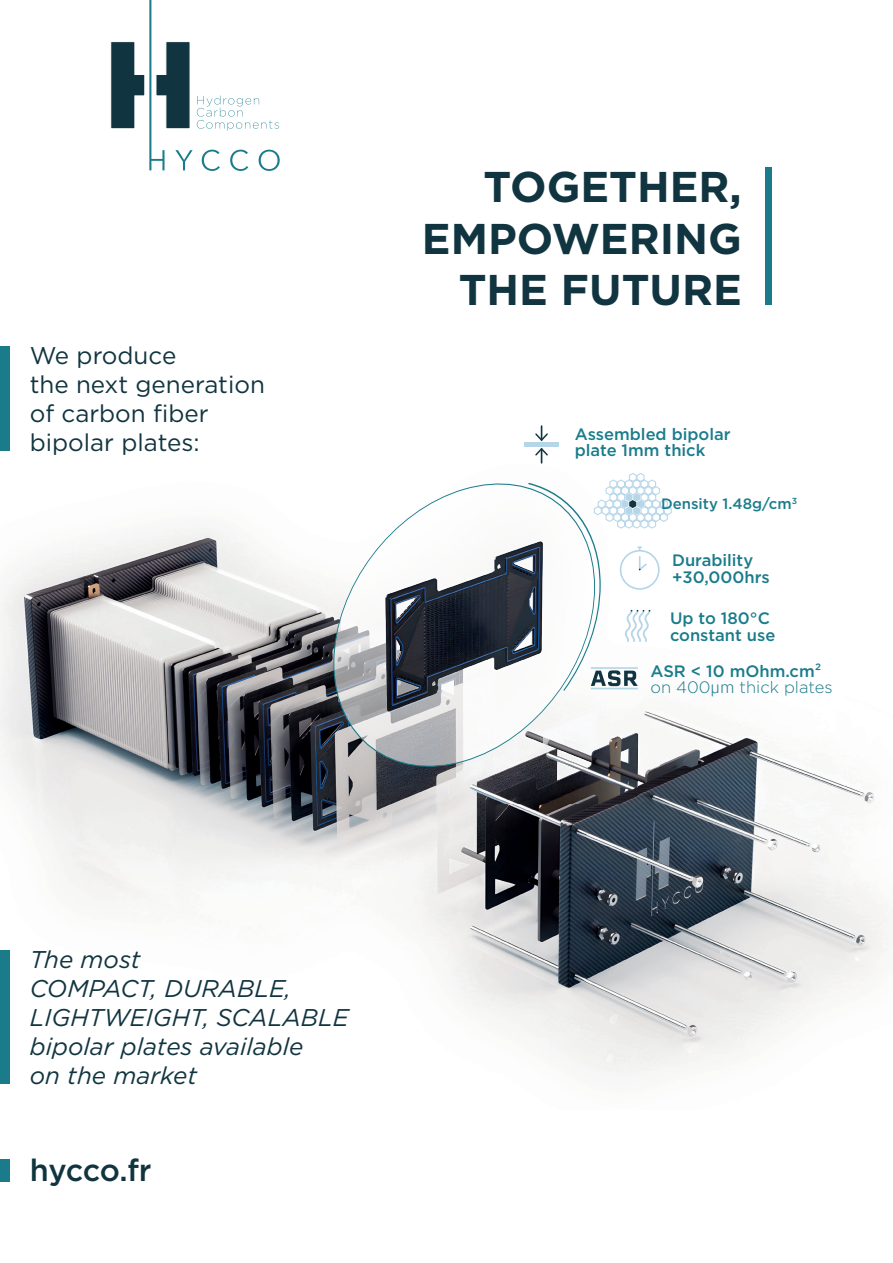
<style>
.page{position:relative;width:893px;height:1263px;background:#fff}
.page>*{position:absolute;margin:0;border:0;box-sizing:border-box;transform-origin:0 0}
.t1{font:700 43.05px/51.6px "Gotham";color:#113540;text-align:right}
.t2{font:500 30.75px "Gotham";letter-spacing:-.015em;color:#113540}
.t3{font:italic 24.15px/29.1px "Gotham";color:#113540}
.t4{font:24.15px/29.1px "Gotham";color:#113540}
.t5{font:500 16.5px/16.5px "Gotham";color:#1a7c8b}
.t6{font:300 16.5px/16.5px "Gotham";color:#1a7c8b}
.t7{font:500 15px "Gotham";color:#1a7c8b}
.s1{font-weight:500}
.s2{font-family:"IBM Plex Sans"}
</style>
<div class="page">
<img style="left:0;top:425px;width:892px;height:651px">
<div style="left:765px;top:168px;width:7px;height:137px;background:#1a7c8b"></div>
<svg style="left:110px;top:0;width:170px;height:171px"></svg>
<div style="left:0;top:950px;width:10px;height:134px;background:#1a7c8b"></div>
<div style="left:0;top:1159px;width:10px;height:22px;background:#1a7c8b"></div>
<div style="left:0;top:347px;width:10px;height:104px;background:#1a7c8b"></div>
<svg style="left:334px;top:452px;width:193px;height:346px"></svg>
<div style="left:524px;top:442px;width:35px;height:5px;background:#b5d5e9"></div>
<svg style="left:527px;top:426px;width:144px;height:276px"></svg>
<img style="left:381px;top:540px;width:256px;height:264px">
<p class="t4" style="left:30px;top:340px;width:237px">We produce<br>the next generation of carbon fiber bipolar plates:</p>
<h1 class="t1" style="left:422px;top:161px;width:321px">TOGETHER,<br>EMPOWERING<br>THE FUTURE</h1>
<p class="t5" style="left:575px;top:425px;width:158px">Assembled bipolar plate 1mm thick</p>
<p class="t7" style="left:661px;top:494px;width:138px">Density 1.48g/cm<sup>3</sup></p>
<p class="t5" style="left:672px;top:552px;width:99px">Durability +30,000hrs</p>
<p class="t5" style="left:670px;top:610px;width:107px">Up to 180°C constant use</p>
<p class="t6" style="left:650px;top:662px;width:184px"><span class="s1">ASR &lt; 10 mOhm.cm² </span>on 400<span class="s2">µm</span> thick plates</p>
<p class="t3" style="left:30px;top:944px;width:320px">The most<br>COMPACT, DURABLE,<br>LIGHTWEIGHT, SCALABLE bipolar plates available<br>on the market</p>
<p class="t2" style="left:30px;top:1150px;width:123px">hycco.fr</p>
</div>
